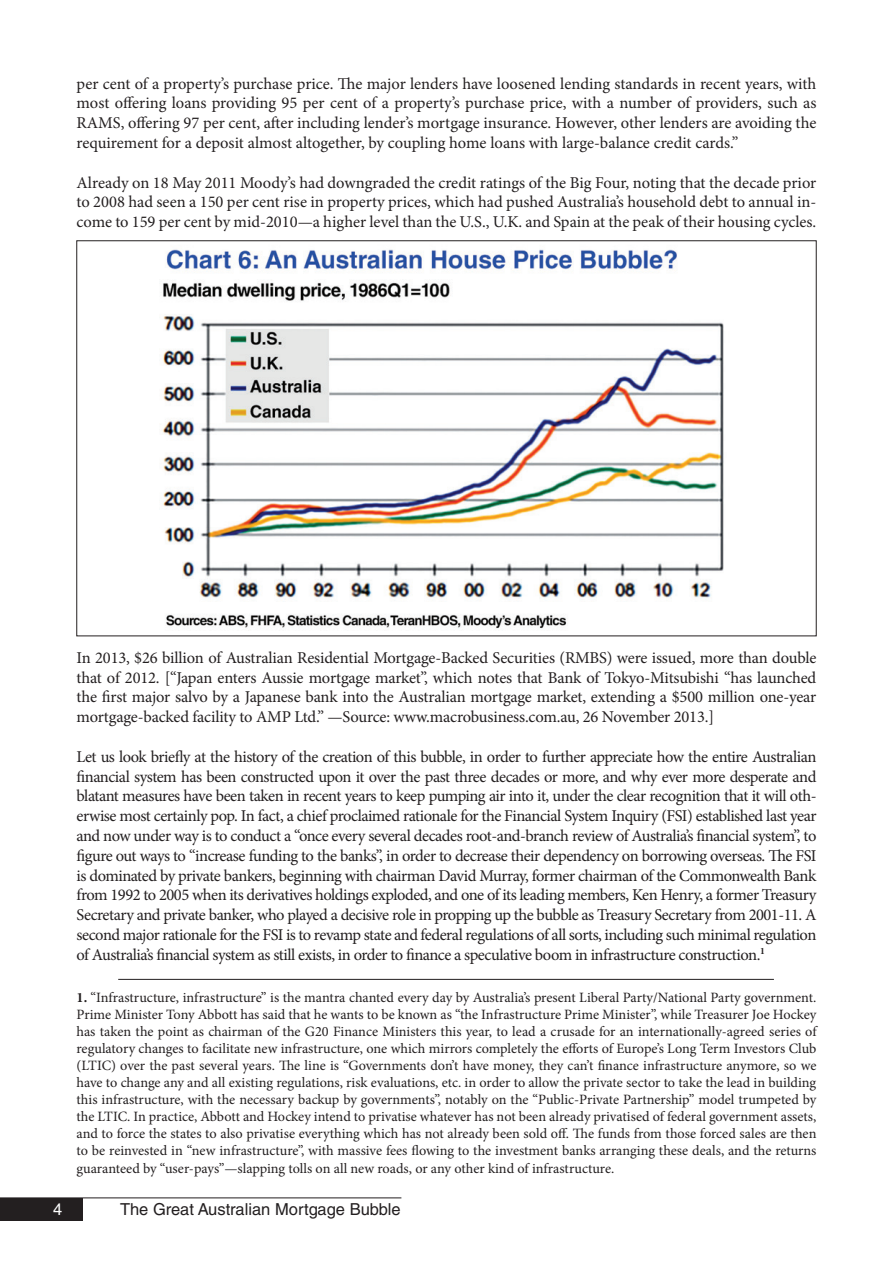
<style>
.page{position:relative;width:893px;height:1263px;background:#fff}
.page>*{position:absolute;margin:0;border:0;box-sizing:border-box;transform-origin:0 0}
.t1{font:16.5px/19.8px "Minion Pro";letter-spacing:-.01em;color:#231f20;text-align:justify}
.t2{font:16.5px "Helvetica LT Std";color:#231f20}
.t3{font:16.5px "Helvetica LT Std";color:#fff}
.t4{font:14.25px/17.1px "Minion Pro";color:#231f20;text-align:justify}
.s1{font-weight:700}
</style>
<div class="page">
<div style="left:0;top:1198px;width:82px;height:23px;background:#231f20"></div>
<hr style="left:0;top:1197px;width:401px;height:1px;background:#231f20">
<img style="left:162px;top:249px;width:562px;height:380px">
<hr style="left:118px;top:979px;width:656px;height:1px;background:#231f20">
<p class="t1" style="left:77px;top:73px;width:741px">per cent of a property’s purchase price. The major lenders have loosened lending standards in recent years, with most offering loans providing 95 per cent of a property’s purchase price, with a number of providers, such as RAMS, offering 97 per cent, after including lender’s mortgage insurance. However, other lenders are avoiding the requirement for a deposit almost altogether, by coupling home loans with large-balance credit cards.”</p>
<p class="t1" style="left:77px;top:172px;width:741px">Already on 18 May 2011 Moody’s had downgraded the credit ratings of the Big Four, noting that the decade prior to 2008 had seen a 150 per cent rise in property prices, which had pushed Australia’s household debt to annual in&shy;come to 159 per cent by mid-2010—a higher level than the U.S., U.K. and Spain at the peak of their housing cycles.</p>
<p class="t1" style="left:77px;top:648px;width:741px">In 2013, $26 billion of Australian Residential Mortgage-Backed Securities (RMBS) were issued, more than double that of 2012. [“Japan enters Aussie mortgage market”, which notes that Bank of Tokyo-Mitsubishi “has launched the first major salvo by a Japanese bank into the Australian mortgage market, extending a $500 million one-year mortgage-backed facility to AMP Ltd.” —Source: www.macrobusiness.com.au, 26 November 2013.]</p>
<p class="t1" style="left:77px;top:747px;width:741px">Let us look briefly at the history of the creation of this bubble, in order to further appreciate how the entire Australian financial system has been constructed upon it over the past three decades or more, and why ever more desperate and blatant measures have been taken in recent years to keep pumping air into it, under the clear recognition that it will oth&shy;erwise most certainly pop. In fact, a chief proclaimed rationale for the Financial System Inquiry (FSI) established last year and now under way is to conduct a “once every several decades root-and-branch review of Australia’s financial system”, to figure out ways to “increase funding to the banks”, in order to decrease their dependency on borrowing overseas. The FSI is dominated by private bankers, beginning with chairman David Murray, former chairman of the Commonwealth Bank from 1992 to 2005 when its derivatives holdings exploded, and one of its leading members, Ken Henry, a former Treasury Secretary and private banker, who played a decisive role in propping up the bubble as Treasury Secretary from 2001-11. A second major rationale for the FSI is to revamp state and federal regulations of all sorts, including such minimal regulation of Australia’s financial system as still exists, in order to finance a speculative boom in infrastructure construction.<sup>1</sup></p>
<p class="t4" style="left:77px;top:988px;width:741px"><span class="s1">1.</span> “Infrastructure, infrastructure” is the mantra chanted every day by Australia’s present Liberal Party/National Party government.<br>Prime Minister Tony Abbott has said that he wants to be known as “the Infrastructure Prime Minister”, while Treasurer Joe Hockey has taken the point as chairman of the G20 Finance Ministers this year, to lead a crusade for an internationally-agreed series of regulatory changes to facilitate new infrastructure, one which mirrors completely the efforts of Europe’s Long Term Investors Club (LTIC) over the past several years. The line is “Governments don’t have money, they can’t finance infrastructure anymore, so we have to change any and all existing regulations, risk evaluations, etc. in order to allow the private sector to take the lead in building this infrastructure, with the necessary backup by governments”, notably on the “Public-Private Partnership” model trumpeted by the LTIC. In practice, Abbott and Hockey intend to privatise whatever has not been already privatised of federal government assets, and to force the states to also privatise everything which has not already been sold off. The funds from those forced sales are then to be reinvested in “new infrastructure”, with massive fees flowing to the investment banks arranging these deals, and the returns guaranteed by “user-pays”—slapping tolls on all new roads, or any other kind of infrastructure.</p>
<p class="t3" style="left:53px;top:1199px;width:11px">4</p>
<p class="t2" style="left:120px;top:1199px;width:282px">The Great Australian Mortgage Bubble</p>
</div>
